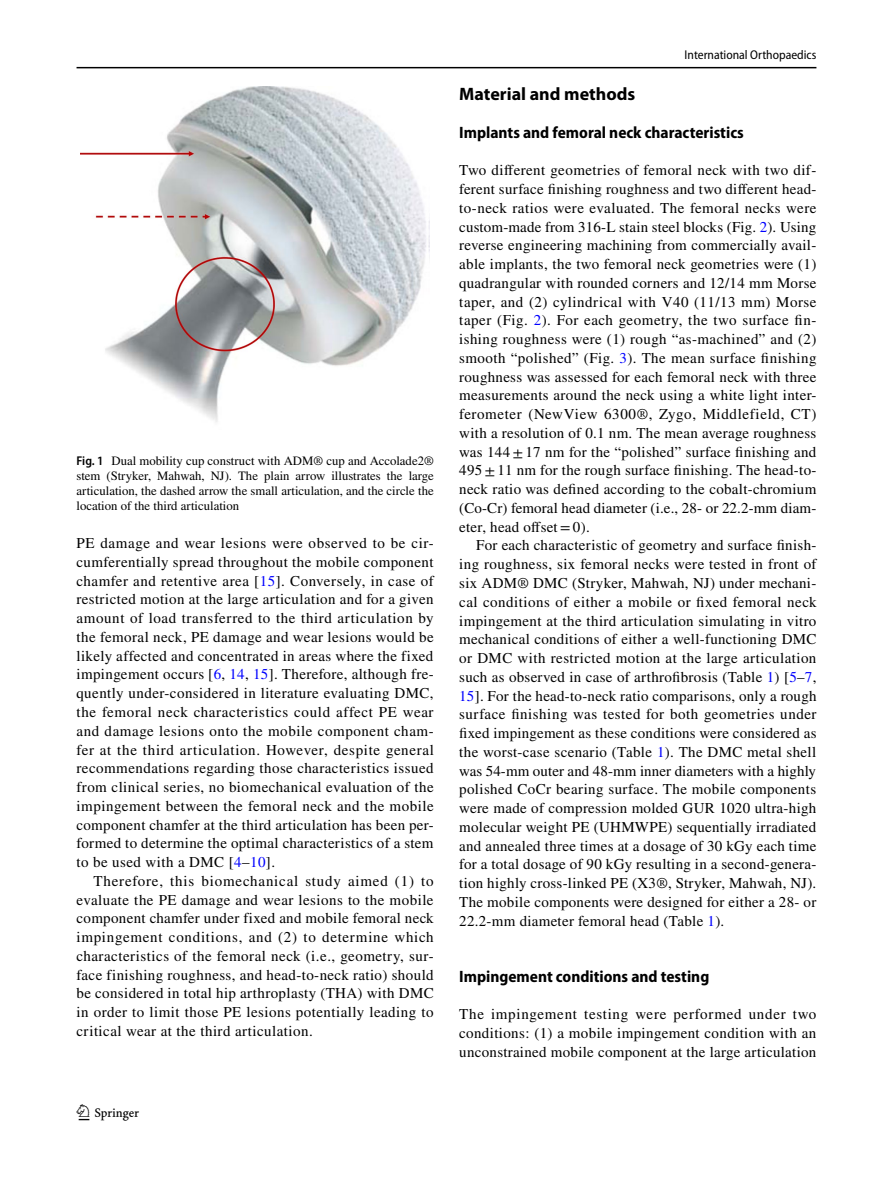
<style>
.page{position:relative;width:893px;height:1187px;background:#fff}
.page>*{position:absolute;margin:0;border:0;box-sizing:border-box;transform-origin:0 0}
.t1{font:22.5px "Springnew Regular 2";color:#000}
.t2{font:700 18px "Myriad Pro";color:#000}
.t3{font:700 semi-condensed 16.5px "Myriad Pro";color:#000}
.t4{font:15px/18.8px "STIX";letter-spacing:.02em;color:#000;text-align:justify}
.t5{font:12.75px/15px "STIX";color:#000;text-align:justify}
.t6{font:semi-condensed 12.75px "Myriad Pro";color:#000}
.s1{font-family:"Myriad Pro";font-weight:600;font-stretch:semi-condensed}
.s2{color:#00f}
</style>
<div class="page">
<hr style="left:77px;top:67px;width:739px;height:1px;background:#000">
<img style="left:81px;top:87px;width:348px;height:335px">
<p class="t5" style="left:77px;top:454px;width:359px"><span class="s1">Fig. 1</span> Dual mobility cup construct with ADM® cup and Accolade2® stem (Stryker, Mahwah, NJ). The plain arrow illustrates the large articulation, the dashed arrow the small articulation, and the circle the location of the third articulation</p>
<p class="t4" style="left:77px;top:534px;width:359px">PE damage and wear lesions were observed to be cir&shy;cumferentially spread throughout the mobile component chamfer and retentive area [<span class="s2">15</span>]. Conversely, in case of restricted motion at the large articulation and for a given amount of load transferred to the third articulation by the femoral neck, PE damage and wear lesions would be likely affected and concentrated in areas where the fixed impingement occurs [<span class="s2">6</span>, <span class="s2">14</span>, <span class="s2">15</span>]. Therefore, although fre&shy;quently under-considered in literature evaluating DMC, the femoral neck characteristics could affect PE wear and damage lesions onto the mobile component cham&shy;fer at the third articulation. However, despite general recommendations regarding those characteristics issued from clinical series, no biomechanical evaluation of the impingement between the femoral neck and the mobile component chamfer at the third articulation has been per&shy;formed to determine the optimal characteristics of a stem to be used with a DMC [<span class="s2">4</span>–<span class="s2">10</span>].</p>
<p class="t4" style="left:77px;top:872px;width:359px;text-indent:17px">Therefore, this biomechanical study aimed (1) to evaluate the PE damage and wear lesions to the mobile component chamfer under fixed and mobile femoral neck impingement conditions, and (2) to determine which characteristics of the femoral neck (i.e., geometry, sur&shy;face finishing roughness, and head-to-neck ratio) should be considered in total hip arthroplasty (THA) with DMC in order to limit those PE lesions potentially leading to critical wear at the third articulation.</p>
<h1 class="t1" style="left:79px;top:1104px;width:62px">1 3</h1>
<p class="t6" style="left:685px;top:48px;width:133px">International Orthopaedics</p>
<p class="t2" style="left:459px;top:82px;width:178px">Material and methods</p>
<p class="t3" style="left:459px;top:123px;width:286px">Implants and femoral neck characteristics</p>
<p class="t4" style="left:459px;top:162px;width:359px">Two different geometries of femoral neck with two dif&shy;ferent surface finishing roughness and two different head&shy;to-neck ratios were evaluated. The femoral necks were custom-made from 316-L stain steel blocks (Fig. <span class="s2">2</span>). Using reverse engineering machining from commercially avail&shy;able implants, the two femoral neck geometries were (1) quadrangular with rounded corners and 12/14 mm Morse taper, and (2) cylindrical with V40 (11/13 mm) Morse taper (Fig. <span class="s2">2</span>). For each geometry, the two surface fin&shy;ishing roughness were (1) rough “as-machined” and (2) smooth “polished” (Fig. <span class="s2">3</span>). The mean surface finishing roughness was assessed for each femoral neck with three measurements around the neck using a white light inter&shy;ferometer (NewView 6300®, Zygo, Middlefield, CT) with a resolution of 0.1 nm. The mean average roughness was 144±17 nm for the “polished” surface finishing and 495±11 nm for the rough surface finishing. The head-to&shy;neck ratio was defined according to the cobalt-chromium (Co-Cr) femoral head diameter (i.e., 28- or 22.2-mm diam&shy;eter, head offset=0).</p>
<p class="t4" style="left:459px;top:537px;width:359px;text-indent:17px">For each characteristic of geometry and surface finish&shy;ing roughness, six femoral necks were tested in front of six ADM® DMC (Stryker, Mahwah, NJ) under mechani&shy;cal conditions of either a mobile or fixed femoral neck impingement at the third articulation simulating in vitro mechanical conditions of either a well-functioning DMC or DMC with restricted motion at the large articulation such as observed in case of arthrofibrosis (Table <span class="s2">1</span>) [<span class="s2">5</span>–<span class="s2">7</span>, <span class="s2">15</span>]. For the head-to-neck ratio comparisons, only a rough surface finishing was tested for both geometries under fixed impingement as these conditions were considered as the worst-case scenario (Table <span class="s2">1</span>). The DMC metal shell was 54-mm outer and 48-mm inner diameters with a highly polished CoCr bearing surface. The mobile components were made of compression molded GUR 1020 ultra-high molecular weight PE (UHMWPE) sequentially irradiated and annealed three times at a dosage of 30 kGy each time for a total dosage of 90 kGy resulting in a second-genera&shy;tion highly cross-linked PE (X3®, Stryker, Mahwah, NJ).<br>The mobile components were designed for either a 28- or 22.2-mm diameter femoral head (Table <span class="s2">1</span>).</p>
<p class="t3" style="left:459px;top:967px;width:252px">Impingement conditions and testing</p>
<p class="t4" style="left:459px;top:1005px;width:359px">The impingement testing were performed under two conditions: (1) a mobile impingement condition with an unconstrained mobile component at the large articulation</p>
</div>
